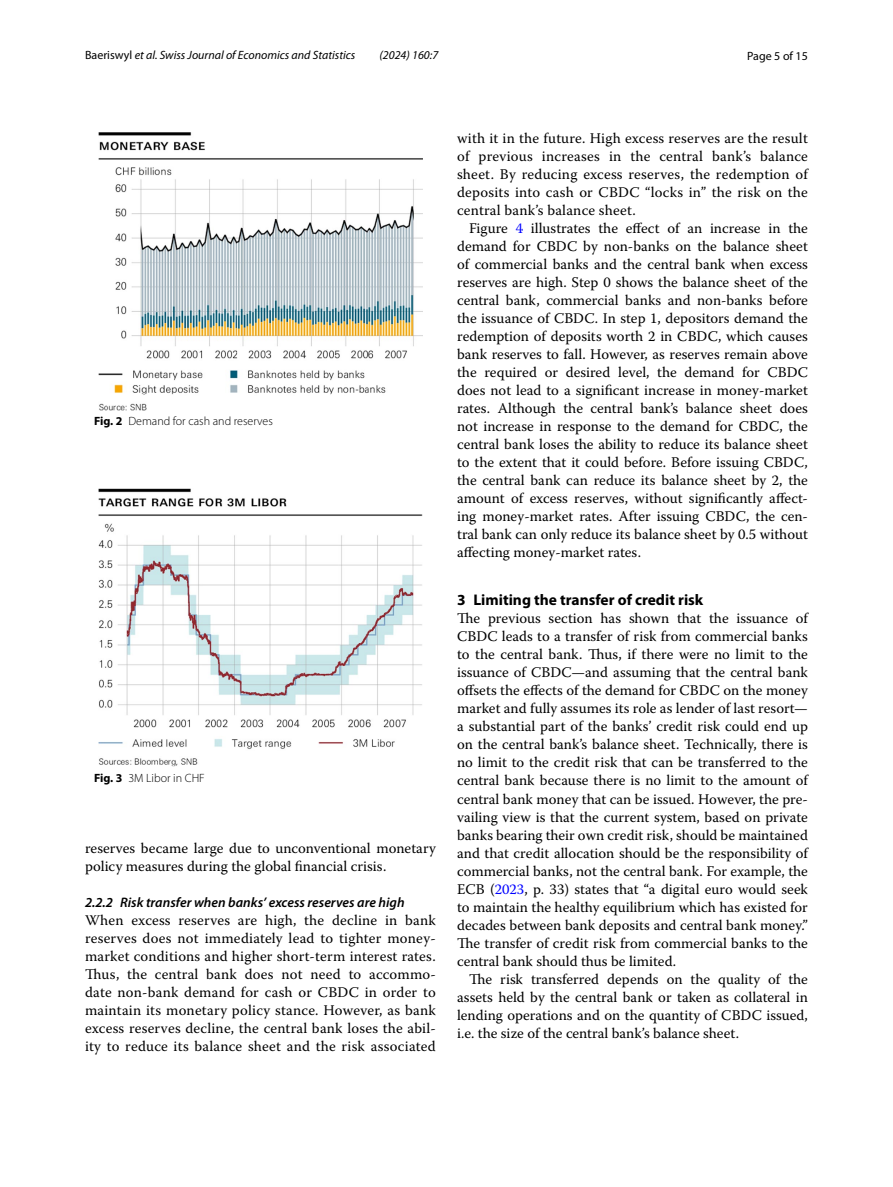
<style>
.page{position:relative;width:893px;height:1187px;background:#fff}
.page>*{position:absolute;margin:0;border:0;box-sizing:border-box;transform-origin:0 0}
.t1{font:700 15.45px "Myriad Pro";color:#000}
.t2{font:14.7px/18px "Warnock Pro";color:#000;text-align:justify}
.t3{font:italic 600 13.8px "Myriad Pro";color:#000}
.t4{font:italic 12px "Myriad Pro";color:#000}
.t5{font:300 12px "Myriad Pro";color:#000}
.t6{font:12px "Myriad Pro";color:#000}
.s1{font-style:normal}
.s2{font-weight:700}
.s3{color:#00f}
</style>
<div class="page">
<img style="left:99px;top:133px;width:323px;height:277px">
<img style="left:99px;top:488px;width:323px;height:278px">
<p class="t4" style="left:85px;top:48px;width:272px"><span class="s1">Baeriswyl</span> et al. Swiss Journal of Economics and Statistics</p>
<p class="t4" style="left:379px;top:48px;width:60px">(2024) 160:7</p>
<p class="t6" style="left:747px;top:48px;width:62px">Page 5 of 15</p>
<p class="t5" style="left:94px;top:414px;width:180px"><span class="s2">Fig. 2</span> Demand for cash and reserves</p>
<p class="t5" style="left:94px;top:771px;width:112px"><span class="s2">Fig. 3</span> 3M Libor in CHF</p>
<p class="t2" style="left:85px;top:838px;width:352px">reserves became large due to unconventional monetary policy measures during the global financial crisis.</p>
<p class="t3" style="left:85px;top:893px;width:321px">2.2.2 Risk transfer when banks’ excess reserves are high</p>
<p class="t2" style="left:85px;top:910px;width:352px">When excess reserves are high, the decline in bank reserves does not immediately lead to tighter money&shy;market conditions and higher short-term interest rates.<br>Thus, the central bank does not need to accommo&shy;date non-bank demand for cash or CBDC in order to maintain its monetary policy stance. However, as bank excess reserves decline, the central bank loses the abil&shy;ity to reduce its balance sheet and the risk associated</p>
<p class="t2" style="left:457px;top:128px;width:352px">with it in the future. High excess reserves are the result of previous increases in the central bank’s balance sheet. By reducing excess reserves, the redemption of deposits into cash or CBDC “locks in” the risk on the central bank’s balance sheet.</p>
<p class="t2" style="left:457px;top:218px;width:352px;text-indent:12px">Figure <span class="s3">4</span> illustrates the effect of an increase in the demand for CBDC by non-banks on the balance sheet of commercial banks and the central bank when excess reserves are high. Step 0 shows the balance sheet of the central bank, commercial banks and non-banks before the issuance of CBDC. In step 1, depositors demand the redemption of deposits worth 2 in CBDC, which causes bank reserves to fall. However, as reserves remain above the required or desired level, the demand for CBDC does not lead to a significant increase in money-market rates. Although the central bank’s balance sheet does not increase in response to the demand for CBDC, the central bank loses the ability to reduce its balance sheet to the extent that it could before. Before issuing CBDC, the central bank can reduce its balance sheet by 2, the amount of excess reserves, without significantly affect&shy;ing money-market rates. After issuing CBDC, the cen&shy;tral bank can only reduce its balance sheet by 0.5 without affecting money-market rates.</p>
<p class="t1" style="left:457px;top:590px;width:248px">3 Limiting the transfer of credit risk</p>
<p class="t2" style="left:457px;top:609px;width:352px">The previous section has shown that the issuance of CBDC leads to a transfer of risk from commercial banks to the central bank. Thus, if there were no limit to the issuance of CBDC—and assuming that the central bank offsets the effects of the demand for CBDC on the money market and fully assumes its role as lender of last resort— a substantial part of the banks’ credit risk could end up on the central bank’s balance sheet. Technically, there is no limit to the credit risk that can be transferred to the central bank because there is no limit to the amount of central bank money that can be issued. However, the pre&shy;vailing view is that the current system, based on private banks bearing their own credit risk, should be maintained and that credit allocation should be the responsibility of commercial banks, not the central bank. For example, the ECB (<span class="s3">2023</span>, p. 33) states that “a digital euro would seek to maintain the healthy equilibrium which has existed for decades between bank deposits and central bank money.” The transfer of credit risk from commercial banks to the central bank should thus be limited.</p>
<p class="t2" style="left:457px;top:969px;width:352px;text-indent:12px">The risk transferred depends on the quality of the assets held by the central bank or taken as collateral in lending operations and on the quantity of CBDC issued, i.e. the size of the central bank’s balance sheet.</p>
</div>
